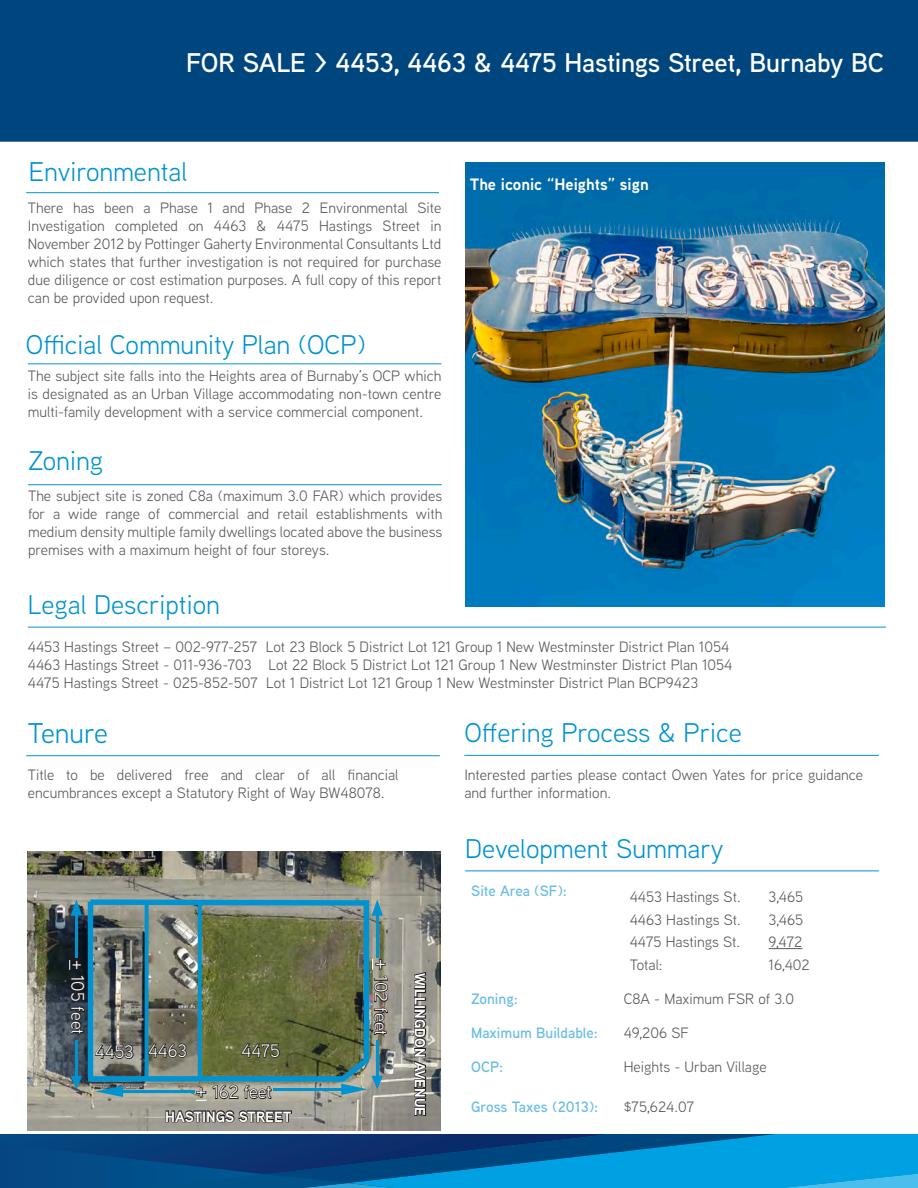
<style>
.page{position:relative;width:918px;height:1188px;background:#fff}
.page>*{position:absolute;margin:0;border:0;box-sizing:border-box;transform-origin:0 0}
.t1{font:28.5px "Aaux Next";color:#0093d0}
.t2{font:27px "Aaux Next";color:#0093d0}
.t3{font:600 27px "Aaux Next";letter-spacing:-.01em;color:#fff}
.t4{font:18px "Aaux Next";color:#fff}
.t5{font:700 16.5px "Aaux Next";color:#fff}
.grey_body{font:15px/18px "Aaux Next";color:#57585a;text-align:justify}
.Red_Heading{font:600 15px "Aaux Next";color:#6bbde5}
.Red_Heading-2{font:15px "Aaux Next";color:#57585a}
.t6{font:700 14.85px "Aaux Next";color:#fff}
.s1{font-size:19.5px}
.s2{font-size:21px}
</style>
<div class="page">
<div style="left:0;top:0;width:918px;height:143px;background:#00467e"></div>
<svg style="left:0;top:1134px;width:918px;height:54px"></svg>
<hr style="left:0;top:142px;width:918px;height:3px;background:#fff">
<img style="left:28px;top:851px;width:413px;height:280px">
<img style="left:85px;top:896px;width:287px;height:188px">
<svg style="left:145px;top:904px;width:4px;height:174px"></svg>
<svg style="left:198px;top:904px;width:4px;height:174px"></svg>
<svg style="left:94px;top:1044px;width:40px;height:16px"></svg>
<svg style="left:147px;top:1043px;width:40px;height:18px"></svg>
<svg style="left:241px;top:1043px;width:40px;height:16px"></svg>
<svg style="left:411px;top:971px;width:17px;height:146px"></svg>
<svg style="left:165px;top:1109px;width:128px;height:14px"></svg>
<img style="left:465px;top:163px;width:419px;height:443px">
<hr style="left:273px;top:1088px;width:69px;height:2px;background:#0093d0">
<svg style="left:195px;top:1084px;width:77px;height:18px"></svg>
<hr style="left:122px;top:1090px;width:72px;height:2px;background:#0093d0">
<svg style="left:95px;top:1086px;width:28px;height:11px"></svg>
<hr style="left:376px;top:915px;width:2px;height:43px;background:#0093d0">
<svg style="left:372px;top:899px;width:11px;height:17px"></svg>
<svg style="left:372px;top:958px;width:17px;height:78px"></svg>
<hr style="left:376px;top:1040px;width:2px;height:36px;background:#0093d0">
<svg style="left:341px;top:1076px;width:42px;height:19px"></svg>
<hr style="left:75px;top:915px;width:2px;height:43px;background:#0093d0">
<svg style="left:71px;top:899px;width:11px;height:17px"></svg>
<hr style="left:75px;top:1040px;width:2px;height:36px;background:#0093d0">
<svg style="left:71px;top:1076px;width:11px;height:14px"></svg>
<svg style="left:69px;top:959px;width:17px;height:76px"></svg>
<hr style="left:769px;top:948px;width:33px;height:1px;background:#57585a">
<hr style="left:26px;top:192px;width:413px;height:1px;background:#0093d0">
<hr style="left:28px;top:627px;width:858px;height:1px;background:#0093d0">
<hr style="left:28px;top:363px;width:413px;height:1px;background:#0093d0">
<hr style="left:465px;top:871px;width:414px;height:1px;background:#0093d0">
<hr style="left:26px;top:755px;width:414px;height:1px;background:#0093d0">
<hr style="left:464px;top:755px;width:415px;height:1px;background:#0093d0">
<hr style="left:28px;top:484px;width:414px;height:1px;background:#0093d0">
<p class="t3" style="left:186px;top:44px;width:700px">FOR SALE &gt; 4453, 4463 &amp; 4475 Hastings Street, Burnaby BC</p>
<p class="t2" style="left:29px;top:154px;width:160px">Environmental</p>
<p class="grey_body" style="left:28px;top:198px;width:415px">There has been a Phase 1 and Phase 2 Environmental Site Investigation completed on 4463 &amp; 4475 Hastings Street in November 2012 by Pottinger Gaherty Environmental Consultants Ltd which states that further investigation is not required for purchase due diligence or cost estimation purposes. A full copy of this report can be provided upon request.</p>
<p class="t2" style="left:26px;top:327px;width:341px">Official Community Plan (OCP)</p>
<p class="grey_body" style="left:28px;top:366px;width:415px">The subject site falls into the Heights area of Burnaby’s OCP which is designated as an Urban Village accommodating non-town centre multi-family development with a service commercial component.</p>
<p class="t2" style="left:28px;top:442px;width:76px">Zoning</p>
<p class="grey_body" style="left:28px;top:486px;width:416px">The subject site is zoned C8a (maximum 3.0 FAR) which provides for a wide range of commercial and retail establishments with medium density multiple family dwellings located above the business premises with a maximum height of four storeys.</p>
<p class="t2" style="left:28px;top:587px;width:194px">Legal Description</p>
<p class="t5" style="left:470px;top:172px;width:181px">The iconic “Heights” sign</p>
<p class="grey_body" style="left:28px;top:637px;width:703px">4453 Hastings Street – 002-977-257 Lot 23 Block 5 District Lot 121 Group 1 New Westminster District Plan 1054</p>
<p class="grey_body" style="left:28px;top:655px;width:706px">4463 Hastings Street - 011-936-703 Lot 22 Block 5 District Lot 121 Group 1 New Westminster District Plan 1054</p>
<p class="grey_body" style="left:28px;top:673px;width:672px">4475 Hastings Street - 025-852-507 Lot 1 District Lot 121 Group 1 New Westminster District Plan BCP9423</p>
<p class="t1" style="left:28px;top:714px;width:81px">Tenure</p>
<p class="grey_body" style="left:28px;top:765px;width:372px">Title to be delivered free and clear of all financial encumbrances except a Statutory Right of Way BW48078.</p>
<p class="t4" style="left:90px;top:960px;width:76px;rotate:90deg"><span class="s1">+</span> 105 feet</p>
<p class="t4" style="left:95px;top:1040px;width:40px">4453</p>
<p class="t4" style="left:148px;top:1039px;width:40px">4463</p>
<p class="t4" style="left:242px;top:1039px;width:40px">4475</p>
<p class="t4" style="left:196px;top:1080px;width:77px"><span class="s2">+</span> 162 feet</p>
<p class="t6" style="left:165px;top:1106px;width:128px">HASTINGS STREET</p>
<p class="t4" style="left:393px;top:959px;width:78px;rotate:90deg"><span class="s2">+</span> 102 feet</p>
<p class="t6" style="left:431px;top:973px;width:145px;rotate:90deg">WILLINGDON AVENUE</p>
<p class="t2" style="left:464px;top:715px;width:279px">Offering Process &amp; Price</p>
<p class="grey_body" style="left:464px;top:765px;width:400px">Interested parties please contact Owen Yates for price guidance and further information.</p>
<p class="t2" style="left:465px;top:830px;width:260px">Development Summary</p>
<p class="Red_Heading" style="left:471px;top:881px;width:97px">Site Area (SF):</p>
<p class="grey_body" style="left:630px;top:887px;width:112px">4453 Hastings St.</p>
<p class="grey_body" style="left:769px;top:887px;width:36px">3,465</p>
<p class="grey_body" style="left:630px;top:910px;width:113px">4463 Hastings St.</p>
<p class="grey_body" style="left:769px;top:910px;width:36px">3,465</p>
<p class="grey_body" style="left:630px;top:932px;width:112px">4475 Hastings St.</p>
<p class="grey_body" style="left:769px;top:932px;width:35px">9,472</p>
<p class="grey_body" style="left:630px;top:955px;width:34px">Total:</p>
<p class="grey_body" style="left:769px;top:955px;width:43px">16,402</p>
<p class="Red_Heading" style="left:471px;top:989px;width:48px">Zoning:</p>
<p class="grey_body" style="left:624px;top:989px;width:172px">C8A - Maximum FSR of 3.0</p>
<p class="Red_Heading" style="left:471px;top:1023px;width:128px">Maximum Buildable:</p>
<p class="grey_body" style="left:624px;top:1024px;width:67px">49,206 SF</p>
<p class="Red_Heading" style="left:471px;top:1056px;width:34px">OCP:</p>
<p class="grey_body" style="left:624px;top:1057px;width:144px">Heights - Urban Village</p>
<p class="Red_Heading" style="left:471px;top:1096px;width:129px">Gross Taxes (2013):</p>
<p class="Red_Heading-2" style="left:624px;top:1097px;width:72px">$75,624.07</p>
</div>
